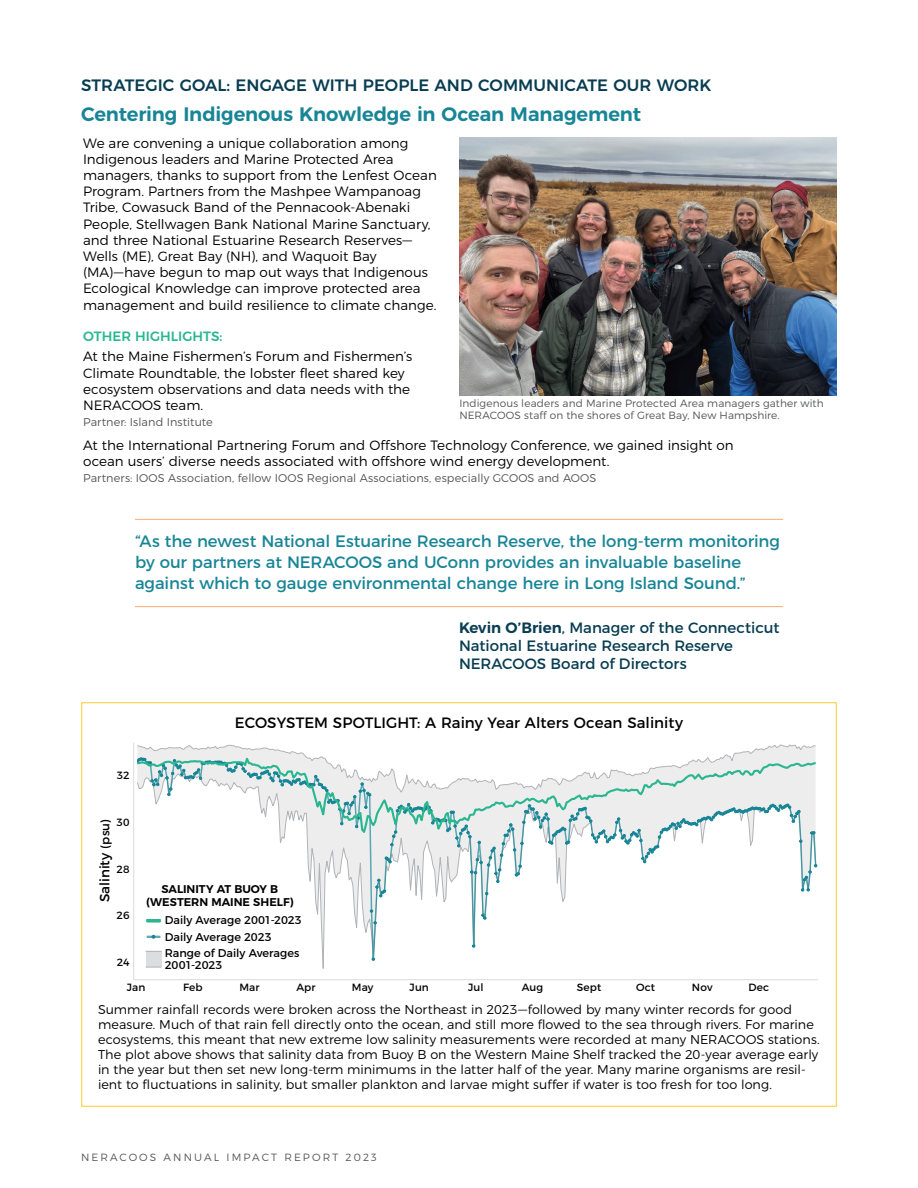
<style>
.page{position:relative;width:918px;height:1188px;background:#fff}
.page>*{position:absolute;margin:0;border:0;box-sizing:border-box;transform-origin:0 0}
.Headline_for_Goal_sections{font:600 19.5px "Montserrat";letter-spacing:-.005em;color:#188596}
.Big_Quote{font:16.5px/21px "Montserrat";letter-spacing:-.005em;color:#188596}
.Goal_Name_Heading{font:500 16.5px "Montserrat";letter-spacing:.005em;color:#083d52}
.Body_2{font:15px/18px "Montserrat";color:#083d52}
.Headline_for_Goal_sections-2{font:15px "Montserrat";letter-spacing:.005em;color:#000}
.Goal_main_para{font:300 13.5px/16.2px "Montserrat";color:#000}
.Highlight_text{font:300 13.5px/16.2px "Montserrat";color:#000}
.More_Highlights_heading{font:500 13.5px "Montserrat";color:#28b78f}
.Body_2-2{font:13.5px "Montserrat";color:#000}
.Highlight_text-2{font:300 12.75px/15px "Montserrat";letter-spacing:.005em;color:#000}
.Partner_list{font:300 11.25px "Montserrat";letter-spacing:.005em;color:#535454}
.Body_2-3{font:11.25px/11.7px "Montserrat";color:#000}
.Body_2-4{font:600 11.25px "Montserrat";color:#000}
.t1{font:300 10.5px/12px "Montserrat";letter-spacing:.01em;color:#535454}
.Body_2-5{font:10.5px "Montserrat";letter-spacing:.01em;color:#000}
.t2{font:300 10.5px "Montserrat";letter-spacing:.2em;color:#555656}
.s1{font-weight:600}
.s2{font-size:12px}
</style>
<div class="page">
<hr style="left:135px;top:519px;width:648px;height:1px;background:#faad6e">
<hr style="left:135px;top:606px;width:648px;height:1px;background:#faad6e">
<img style="left:459px;top:138px;width:378px;height:257px">
<svg style="left:137px;top:744px;width:680px;height:124px"></svg>
<svg style="left:248px;top:836px;width:568px;height:124px"></svg>
<svg style="left:137px;top:753px;width:680px;height:83px"></svg>
<svg style="left:147px;top:919px;width:13px;height:3px"></svg>
<svg style="left:147px;top:935px;width:13px;height:4px"></svg>
<div style="left:146px;top:951px;width:15px;height:16px;background:#dcddde"></div>
<svg style="left:146px;top:951px;width:15px;height:1px"></svg>
<svg style="left:146px;top:967px;width:15px;height:1px"></svg>
<hr style="left:133px;top:743px;width:1px;height:237px;background:#dedfdf">
<hr style="left:133px;top:979px;width:685px;height:1px;background:#dedfdf">
<p class="Goal_Name_Heading" style="left:81px;top:72px;width:632px">STRATEGIC GOAL: ENGAGE WITH PEOPLE AND COMMUNICATE OUR WORK</p>
<p class="Headline_for_Goal_sections" style="left:81px;top:98px;width:562px">Centering Indigenous Knowledge in Ocean Management</p>
<p class="Goal_main_para" style="left:83px;top:134px;width:355px">We are convening a unique collaboration among Indigenous leaders and Marine Protected Area managers, thanks to support from the Lenfest Ocean Program. Partners from the Mashpee Wampanoag Tribe, Cowasuck Band of the Pennacook-Abenaki People, Stellwagen Bank National Marine Sanctuary, and three National Estuarine Research Reserves— Wells (ME), Great Bay (NH), and Waquoit Bay (MA)—have begun to map out ways that Indigenous Ecological Knowledge can improve protected area management and build resilience to climate change.</p>
<p class="More_Highlights_heading" style="left:83px;top:325px;width:141px">OTHER HIGHLIGHTS:</p>
<p class="Highlight_text" style="left:83px;top:347px;width:331px">At the Maine Fishermen’s Forum and Fishermen’s Climate Roundtable, the lobster fleet shared key ecosystem observations and data needs with the NERACOOS team.</p>
<p class="Partner_list" style="left:83px;top:413px;width:131px">Partner: Island Institute</p>
<p class="Highlight_text" style="left:83px;top:436px;width:652px">At the International Partnering Forum and Offshore Technology Conference, we gained insight on ocean users’ diverse needs associated with offshore wind energy development.</p>
<p class="Partner_list" style="left:83px;top:469px;width:515px">Partners: IOOS Association, fellow IOOS Regional Associations, especially GCOOS and AOOS</p>
<p class="t1" style="left:459px;top:396px;width:366px">Indigenous leaders and Marine Protected Area managers gather with<br>NERACOOS staff on the shores of Great Bay, New Hampshire.</p>
<p class="Big_Quote" style="left:135px;top:529px;width:647px">“As the newest National Estuarine Research Reserve, the long-term monitoring by our partners at NERACOOS and UConn provides an invaluable baseline against which to gauge environmental change here in Long Island Sound.”</p>
<p class="Body_2" style="left:459px;top:618px;width:322px"><span class="s1">Kevin O’Brien</span>, Manager of the Connecticut<br>National Estuarine Research Reserve<br>NERACOOS Board of Directors</p>
<p class="Body_2-5" style="left:117px;top:767px;width:14px">32</p>
<p class="Body_2-5" style="left:117px;top:814px;width:14px">30</p>
<p class="Body_2-2" style="left:94px;top:902px;width:84px;rotate:-90deg">Salinity <span class="s2">(psu)</span></p>
<p class="Body_2-5" style="left:117px;top:861px;width:14px">28</p>
<p class="Body_2-5" style="left:117px;top:907px;width:14px">26</p>
<p class="Body_2-5" style="left:117px;top:954px;width:14px">24</p>
<p class="Headline_for_Goal_sections-2" style="left:235px;top:710px;width:450px">ECOSYSTEM SPOTLIGHT: A Rainy Year Alters Ocean Salinity</p>
<p class="Body_2-4" style="left:161px;top:880px;width:118px">SALINITY AT BUOY B</p>
<p class="Body_2-4" style="left:146px;top:893px;width:149px">(WESTERN MAINE SHELF)</p>
<p class="Body_2-3" style="left:165px;top:913px;width:139px">Daily Average 2001-2023</p>
<p class="Body_2-3" style="left:165px;top:930px;width:108px">Daily Average 2023</p>
<p class="Body_2-3" style="left:165px;top:946px;width:136px">Range of Daily Averages<br>2001-2023</p>
<p class="Body_2-5" style="left:127px;top:979px;width:20px">Jan</p>
<p class="Body_2-5" style="left:183px;top:979px;width:21px">Feb</p>
<p class="Body_2-5" style="left:239px;top:979px;width:22px">Mar</p>
<p class="Body_2-5" style="left:296px;top:979px;width:21px">Apr</p>
<p class="Body_2-5" style="left:352px;top:979px;width:23px">May</p>
<p class="Body_2-5" style="left:410px;top:979px;width:21px">Jun</p>
<p class="Body_2-5" style="left:468px;top:979px;width:17px">Jul</p>
<p class="Body_2-5" style="left:522px;top:979px;width:23px">Aug</p>
<p class="Body_2-5" style="left:577px;top:979px;width:26px">Sept</p>
<p class="Body_2-5" style="left:636px;top:979px;width:21px">Oct</p>
<p class="Body_2-5" style="left:692px;top:979px;width:22px">Nov</p>
<p class="Body_2-5" style="left:749px;top:979px;width:22px">Dec</p>
<p class="Highlight_text-2" style="left:98px;top:1001px;width:723px">Summer rainfall records were broken across the Northeast in 2023—followed by many winter records for good measure. Much of that rain fell directly onto the ocean, and still more flowed to the sea through rivers. For marine ecosystems, this meant that new extreme low salinity measurements were recorded at many NERACOOS stations.<br>The plot above shows that salinity data from Buoy B on the Western Maine Shelf tracked the 20-year average early in the year but then set new long-term minimums in the latter half of the year. Many marine organisms are resil&shy;ient to fluctuations in salinity, but smaller plankton and larvae might suffer if water is too fresh for too long.</p>
<p class="t2" style="left:81px;top:1149px;width:297px">NERACOOS ANNUAL IMPACT REPORT 2023</p>
</div>
